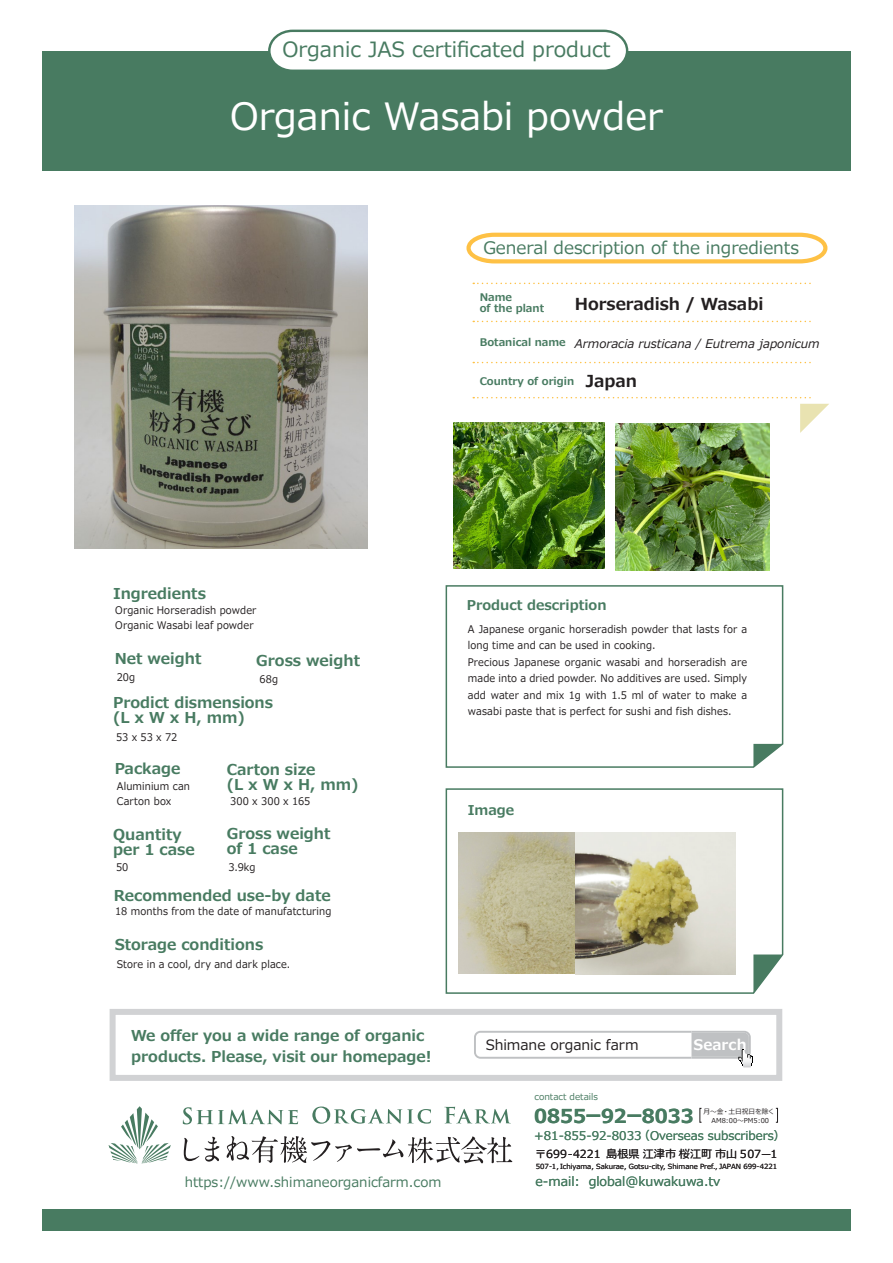
<style>
.page{position:relative;width:893px;height:1263px;background:#fff}
.page>*{position:absolute;margin:0;border:0;box-sizing:border-box;transform-origin:0 0}
.t1{font:37.5px "Meiryo";color:#fff}
.t2{font:21px "Meiryo";color:#487b61}
.t3{font:700 19.2px "Meiryo";color:#487b61}
.t4{font:17.25px "Meiryo";color:#487b61}
.t5{font:700 16.5px "Meiryo";color:#231f20}
.t6{font:700 15px/15px "Meiryo";color:#487b61}
.t7{font:700 14.55px "Meiryo";letter-spacing:.01em;color:#fff}
.t8{font:14.1px "Meiryo";color:#231f20}
.t9{font:13.5px "Meiryo";color:#487b61}
.t10{font:700 13.5px "Meiryo";color:#487b61}
.t11{font:12.75px "Meiryo";color:#487b61}
.t12{font:12px "Meiryo";color:#487b61}
.t13{font:italic 12px "Meiryo";color:#231f20}
.t14{font:11.1px "Meiryo";color:#231f20}
.t15{font:10.5px/16.5px "Meiryo";letter-spacing:.015em;color:#231f20;scale:.94 1}
.t16{font:700 10.5px/11.2px "Meiryo";color:#487b61}
.t17{font:9px "Meiryo";color:#487b61}
.t18{font:7.05px "Meiryo";color:#231f20}
.t19{font:6.75px/9px "Meiryo";color:#231f20;text-align:center}
</style>
<div class="page">
<svg style="left:800px;top:404px;width:29px;height:29px"></svg>
<svg style="left:445px;top:585px;width:339px;height:183px"></svg>
<svg style="left:753px;top:744px;width:29px;height:23px"></svg>
<svg style="left:445px;top:788px;width:339px;height:206px"></svg>
<svg style="left:753px;top:954px;width:29px;height:39px"></svg>
<div style="left:43px;top:51px;width:807px;height:119px;background:#487b61"></div>
<div style="left:43px;top:1209px;width:807px;height:22px;background:#487b61"></div>
<svg style="left:268px;top:29px;width:361px;height:41px"></svg>
<svg style="left:466px;top:232px;width:362px;height:32px"></svg>
<div style="left:110px;top:1009px;width:672px;height:72px;border:6px solid #d1d2d4"></div>
<svg style="left:474px;top:1031px;width:279px;height:36px"></svg>
<svg style="left:700px;top:1108px;width:2px;height:14px"></svg>
<div style="left:775px;top:1108px;width:3px;height:14px;border:1px solid #231f20"></div>
<svg style="left:473px;top:321px;width:338px;height:1px"></svg>
<svg style="left:473px;top:283px;width:338px;height:1px"></svg>
<svg style="left:473px;top:362px;width:338px;height:1px"></svg>
<svg style="left:473px;top:397px;width:338px;height:1px"></svg>
<svg style="left:108px;top:1106px;width:63px;height:57px"></svg>
<svg style="left:183px;top:1107px;width:115px;height:17px"></svg>
<svg style="left:312px;top:1106px;width:119px;height:18px"></svg>
<svg style="left:444px;top:1107px;width:66px;height:16px"></svg>
<svg style="left:184px;top:1137px;width:35px;height:24px"></svg>
<svg style="left:227px;top:1136px;width:285px;height:27px"></svg>
<img style="left:74px;top:206px;width:293px;height:343px">
<img style="left:453px;top:422px;width:151px;height:147px">
<img style="left:615px;top:423px;width:154px;height:148px">
<img style="left:458px;top:832px;width:154px;height:141px">
<img style="left:575px;top:833px;width:161px;height:141px">
<h2 class="t2" style="left:282px;top:35px;width:330px">Organic JAS certificated product</h2>
<h1 class="t1" style="left:230px;top:90px;width:434px">Organic Wasabi powder</h1>
<h3 class="t4" style="left:483px;top:236px;width:317px">General description of the ingredients</h3>
<h3 class="t5" style="left:575px;top:292px;width:190px">Horseradish / Wasabi</h3>
<p class="t13" style="left:575px;top:336px;width:246px">Armoracia rusticana / Eutrema japonicum</p>
<h3 class="t5" style="left:586px;top:369px;width:53px">Japan</h3>
<p class="t16" style="left:480px;top:292px;width:66px">Name<br>of the plant</p>
<p class="t16" style="left:480px;top:337px;width:88px">Botanical name</p>
<p class="t16" style="left:480px;top:376px;width:96px">Country of origin</p>
<h3 class="t6" style="left:113px;top:586px;width:94px">Ingredients</h3>
<p class="t15" style="left:115px;top:603px;width:152px;line-height:15px">Organic Horseradish powder<br>Organic Wasabi leaf powder</p>
<h3 class="t6" style="left:115px;top:652px;width:88px">Net weight</h3>
<p class="t15" style="left:117px;top:670px;width:21px">20g</p>
<h3 class="t6" style="left:256px;top:653px;width:105px">Gross weight</h3>
<p class="t15" style="left:259px;top:671px;width:21px">68g</p>
<h3 class="t6" style="left:113px;top:696px;width:161px">Prodict dismensions (L x W x H, mm)</h3>
<p class="t15" style="left:116px;top:729px;width:67px">53 x 53 x 72</p>
<h3 class="t6" style="left:115px;top:762px;width:67px">Package</h3>
<h3 class="t6" style="left:227px;top:763px;width:133px">Carton size<br>(L x W x H, mm)</h3>
<p class="t15" style="left:230px;top:794px;width:87px">300 x 300 x 165</p>
<h3 class="t6" style="left:227px;top:827px;width:105px">Gross weight of 1 case</h3>
<p class="t15" style="left:229px;top:860px;width:30px">3.9kg</p>
<p class="t15" style="left:117px;top:780px;width:79px;line-height:15px">Aluminium can<br>Carton box</p>
<h3 class="t6" style="left:113px;top:828px;width:83px">Quantity per 1 case</h3>
<p class="t15" style="left:116px;top:860px;width:15px">50</p>
<h3 class="t6" style="left:114px;top:888px;width:218px">Recommended use-by date</h3>
<p class="t15" style="left:115px;top:904px;width:231px">18 months from the date of manufatcturing</p>
<h3 class="t6" style="left:115px;top:937px;width:150px">Storage conditions</h3>
<p class="t15" style="left:117px;top:957px;width:186px">Store in a cool, dry and dark place.</p>
<h3 class="t6" style="left:131px;top:1026px;width:302px;line-height:20.9px">We offer you a wide range of organic products. Please, visit our homepage!</h3>
<p class="t9" style="left:185px;top:1172px;width:258px">https://www.shimaneorganicfarm.com</p>
<p class="t10" style="left:467px;top:596px;width:141px">Product description</p>
<p class="t15" style="left:468px;top:621px;width:299px">A Japanese organic horseradish powder that lasts for a long time and can be used in cooking.<br>Precious Japanese organic wasabi and horseradish are made into a dried powder. No additives are used. Simply add water and mix 1g with 1.5 ml of water to make a wasabi paste that is perfect for sushi and fish dishes.</p>
<p class="t10" style="left:468px;top:801px;width:48px">Image</p>
<h3 class="t8" style="left:486px;top:1035px;width:169px">Shimane organic farm　</h3>
<p class="t17" style="left:534px;top:1090px;width:65px">contact details</p>
<h3 class="t7" style="left:693px;top:1035px;width:55px">Search</h3>
<p class="t19" style="left:703px;top:1107px;width:73px">月～金・土日祝日を除く<br>AM8:00～PM5:00</p>
<h3 class="t3" style="left:534px;top:1102px;width:161px">0855-92-8033</h3>
<p class="t12" style="left:534px;top:1127px;width:253px">+81-855-92-8033（Overseas subscribers）</p>
<p class="t14" style="left:535px;top:1146px;width:244px">〒699-4221　島根県江津市桜江町市山 507-1</p>
<p class="t18" style="left:536px;top:1162px;width:243px">507-1, Ichiyama, Sakurae, Gotsu-city, Shimane Pref., JAPAN 699-4221</p>
<p class="t11" style="left:535px;top:1172px;width:186px">e-mail: global@kuwakuwa.tv</p>
</div>
